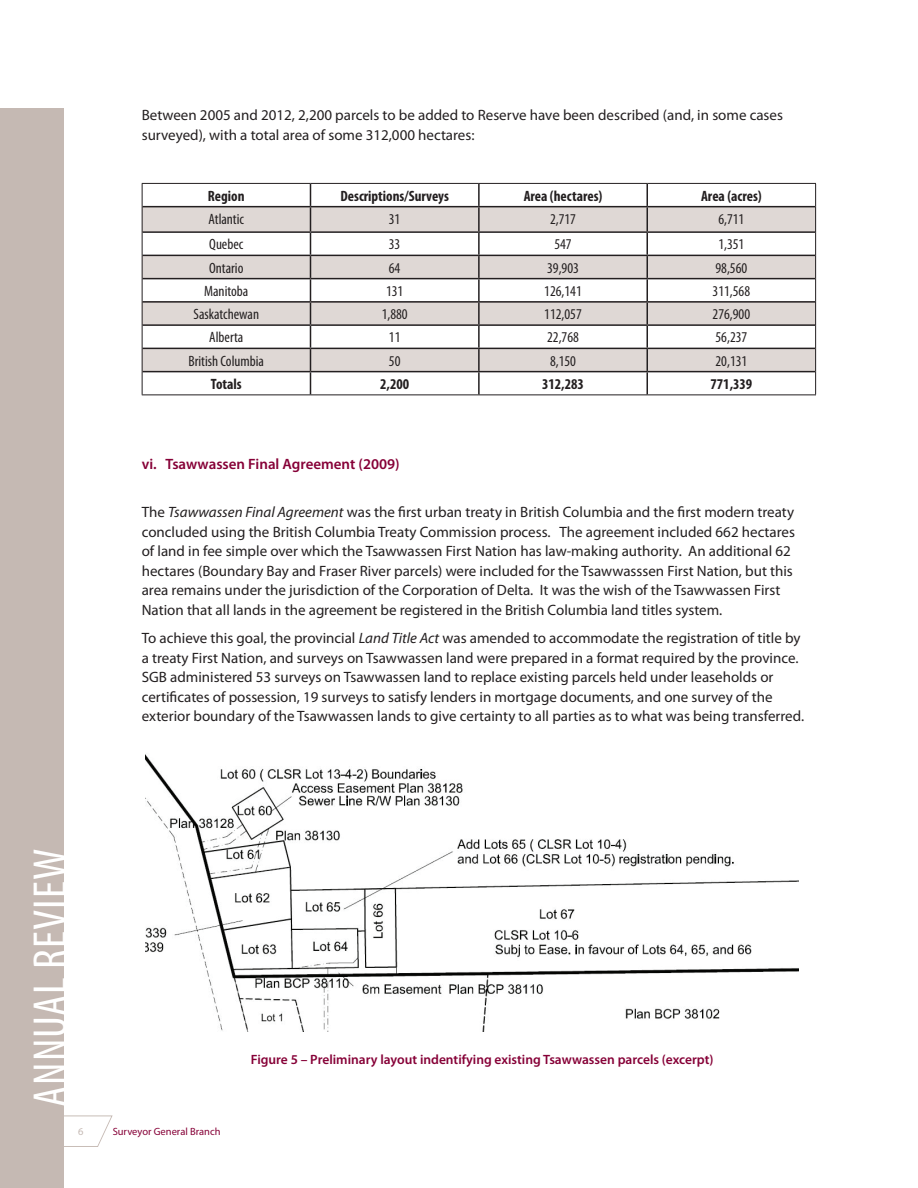
<style>
.page{position:relative;width:918px;height:1188px;background:#fff}
.page>*{position:absolute;margin:0;border:0;box-sizing:border-box;transform-origin:0 0}
.t1{font:condensed 48px "Myriad Pro";letter-spacing:.02em;color:#fff}
.t2{font:15px/19.5px "Myriad Pro";color:#231f20}
.t3{font:condensed 15px "Myriad Pro";color:#231f20}
.t4{font:700 condensed 15px "Myriad Pro";color:#231f20}
.t5{font:600 15px "Myriad Pro";color:#860037}
.t6{font:600 13.5px "Myriad Pro";color:#860037}
.t7{font:10.5px "Myriad Pro";color:#860037}
.t8{font:10.5px "Myriad Pro";color:#c5b9b3}
.s1{font-style:italic}
</style>
<div class="page">
<svg style="left:64px;top:1115px;width:49px;height:32px"></svg>
<div style="left:0;top:108px;width:64px;height:1080px;background:#c5b9b3"></div>
<div style="left:142px;top:207px;width:168px;height:25px;background:#dfd8d5"></div>
<div style="left:310px;top:207px;width:169px;height:25px;background:#dfd8d5"></div>
<div style="left:479px;top:207px;width:168px;height:25px;background:#dfd8d5"></div>
<div style="left:647px;top:207px;width:169px;height:25px;background:#dfd8d5"></div>
<div style="left:142px;top:255px;width:168px;height:24px;background:#dfd8d5"></div>
<div style="left:310px;top:255px;width:169px;height:24px;background:#dfd8d5"></div>
<div style="left:479px;top:255px;width:168px;height:24px;background:#dfd8d5"></div>
<div style="left:647px;top:255px;width:169px;height:24px;background:#dfd8d5"></div>
<div style="left:142px;top:302px;width:168px;height:23px;background:#dfd8d5"></div>
<div style="left:310px;top:302px;width:169px;height:23px;background:#dfd8d5"></div>
<div style="left:479px;top:302px;width:168px;height:23px;background:#dfd8d5"></div>
<div style="left:647px;top:302px;width:169px;height:23px;background:#dfd8d5"></div>
<div style="left:142px;top:348px;width:168px;height:24px;background:#dfd8d5"></div>
<div style="left:310px;top:348px;width:169px;height:24px;background:#dfd8d5"></div>
<div style="left:479px;top:348px;width:168px;height:24px;background:#dfd8d5"></div>
<div style="left:647px;top:348px;width:169px;height:24px;background:#dfd8d5"></div>
<hr style="left:142px;top:183px;width:168px;height:1px;background:#231f20">
<hr style="left:310px;top:183px;width:169px;height:1px;background:#231f20">
<hr style="left:479px;top:183px;width:168px;height:1px;background:#231f20">
<hr style="left:647px;top:183px;width:169px;height:1px;background:#231f20">
<svg style="left:142px;top:184px;width:1px;height:210px"></svg>
<svg style="left:815px;top:184px;width:1px;height:210px"></svg>
<hr style="left:142px;top:394px;width:168px;height:1px;background:#231f20">
<hr style="left:310px;top:394px;width:169px;height:1px;background:#231f20">
<hr style="left:479px;top:394px;width:168px;height:1px;background:#231f20">
<hr style="left:647px;top:394px;width:169px;height:1px;background:#231f20">
<hr style="left:478px;top:184px;width:2px;height:22px;background:#231f20">
<hr style="left:646px;top:184px;width:2px;height:22px;background:#231f20">
<hr style="left:142px;top:206px;width:168px;height:1px;background:#231f20">
<hr style="left:310px;top:206px;width:169px;height:1px;background:#231f20">
<hr style="left:479px;top:206px;width:168px;height:1px;background:#231f20">
<hr style="left:478px;top:207px;width:2px;height:24px;background:#231f20">
<hr style="left:647px;top:206px;width:168px;height:1px;background:#231f20">
<hr style="left:646px;top:207px;width:2px;height:24px;background:#231f20">
<hr style="left:142px;top:231px;width:168px;height:2px;background:#231f20">
<hr style="left:310px;top:231px;width:169px;height:2px;background:#231f20">
<hr style="left:479px;top:231px;width:168px;height:2px;background:#231f20">
<hr style="left:478px;top:233px;width:2px;height:22px;background:#231f20">
<hr style="left:647px;top:231px;width:168px;height:2px;background:#231f20">
<hr style="left:646px;top:233px;width:2px;height:22px;background:#231f20">
<hr style="left:142px;top:255px;width:168px;height:1px;background:#231f20">
<hr style="left:310px;top:255px;width:169px;height:1px;background:#231f20">
<hr style="left:479px;top:255px;width:168px;height:1px;background:#231f20">
<hr style="left:478px;top:256px;width:2px;height:22px;background:#231f20">
<hr style="left:647px;top:255px;width:168px;height:1px;background:#231f20">
<hr style="left:646px;top:256px;width:2px;height:22px;background:#231f20">
<hr style="left:142px;top:278px;width:168px;height:1px;background:#231f20">
<hr style="left:310px;top:278px;width:169px;height:1px;background:#231f20">
<hr style="left:479px;top:278px;width:168px;height:1px;background:#231f20">
<hr style="left:478px;top:279px;width:2px;height:22px;background:#231f20">
<hr style="left:647px;top:278px;width:168px;height:1px;background:#231f20">
<hr style="left:646px;top:279px;width:2px;height:22px;background:#231f20">
<hr style="left:142px;top:301px;width:168px;height:2px;background:#231f20">
<hr style="left:310px;top:301px;width:169px;height:2px;background:#231f20">
<hr style="left:479px;top:301px;width:168px;height:2px;background:#231f20">
<hr style="left:478px;top:303px;width:2px;height:21px;background:#231f20">
<hr style="left:647px;top:301px;width:168px;height:2px;background:#231f20">
<hr style="left:646px;top:303px;width:2px;height:21px;background:#231f20">
<hr style="left:142px;top:324px;width:168px;height:2px;background:#231f20">
<hr style="left:310px;top:324px;width:169px;height:2px;background:#231f20">
<hr style="left:479px;top:324px;width:168px;height:2px;background:#231f20">
<hr style="left:478px;top:326px;width:2px;height:22px;background:#231f20">
<hr style="left:647px;top:324px;width:168px;height:2px;background:#231f20">
<hr style="left:646px;top:326px;width:2px;height:22px;background:#231f20">
<hr style="left:142px;top:348px;width:168px;height:1px;background:#231f20">
<hr style="left:310px;top:348px;width:169px;height:1px;background:#231f20">
<hr style="left:479px;top:348px;width:168px;height:1px;background:#231f20">
<hr style="left:478px;top:349px;width:2px;height:22px;background:#231f20">
<hr style="left:647px;top:348px;width:168px;height:1px;background:#231f20">
<hr style="left:646px;top:349px;width:2px;height:22px;background:#231f20">
<hr style="left:142px;top:371px;width:168px;height:1px;background:#231f20">
<hr style="left:310px;top:371px;width:169px;height:1px;background:#231f20">
<svg style="left:310px;top:184px;width:1px;height:210px"></svg>
<hr style="left:479px;top:371px;width:168px;height:1px;background:#231f20">
<hr style="left:478px;top:372px;width:2px;height:22px;background:#231f20">
<hr style="left:647px;top:371px;width:168px;height:1px;background:#231f20">
<hr style="left:646px;top:372px;width:2px;height:22px;background:#231f20">
<img style="left:146px;top:755px;width:653px;height:276px">
<p class="t2" style="left:142px;top:105px;width:643px">Between 2005 and 2012, 2,200 parcels to be added to Reserve have been described (and, in some cases surveyed), with a total area of some 312,000 hectares:</p>
<p class="t4" style="left:208px;top:186px;width:38px">Region</p>
<p class="t4" style="left:341px;top:186px;width:110px">Descriptions/Surveys</p>
<p class="t4" style="left:524px;top:186px;width:80px">Area (hectares)</p>
<p class="t4" style="left:701px;top:186px;width:62px">Area (acres)</p>
<p class="t3" style="left:209px;top:210px;width:37px">Atlantic</p>
<p class="t3" style="left:389px;top:210px;width:13px">31</p>
<p class="t3" style="left:550px;top:210px;width:28px">2,717</p>
<p class="t3" style="left:718px;top:210px;width:28px">6,711</p>
<p class="t3" style="left:209px;top:235px;width:36px">Quebec</p>
<p class="t3" style="left:389px;top:235px;width:13px">33</p>
<p class="t3" style="left:554px;top:235px;width:19px">547</p>
<p class="t3" style="left:718px;top:235px;width:28px">1,351</p>
<p class="t3" style="left:209px;top:259px;width:36px">Ontario</p>
<p class="t3" style="left:389px;top:259px;width:13px">64</p>
<p class="t3" style="left:547px;top:259px;width:33px">39,903</p>
<p class="t3" style="left:716px;top:259px;width:33px">98,560</p>
<p class="t3" style="left:204px;top:282px;width:46px">Manitoba</p>
<p class="t3" style="left:386px;top:282px;width:19px">131</p>
<p class="t3" style="left:544px;top:282px;width:39px">126,141</p>
<p class="t3" style="left:713px;top:282px;width:39px">311,568</p>
<p class="t3" style="left:193px;top:305px;width:67px">Saskatchewan</p>
<p class="t3" style="left:382px;top:305px;width:28px">1,880</p>
<p class="t3" style="left:544px;top:305px;width:39px">112,057</p>
<p class="t3" style="left:713px;top:305px;width:39px">276,900</p>
<p class="t3" style="left:209px;top:328px;width:36px">Alberta</p>
<p class="t3" style="left:389px;top:328px;width:13px">11</p>
<p class="t3" style="left:547px;top:328px;width:33px">22,768</p>
<p class="t3" style="left:716px;top:328px;width:33px">56,237</p>
<p class="t3" style="left:189px;top:352px;width:77px">British Columbia</p>
<p class="t3" style="left:389px;top:352px;width:13px">50</p>
<p class="t3" style="left:550px;top:352px;width:28px">8,150</p>
<p class="t3" style="left:716px;top:352px;width:33px">20,131</p>
<p class="t4" style="left:211px;top:374px;width:32px">Totals</p>
<p class="t4" style="left:380px;top:374px;width:31px">2,200</p>
<p class="t4" style="left:542px;top:374px;width:43px">312,283</p>
<p class="t4" style="left:711px;top:374px;width:43px">771,339</p>
<h2 class="t5" style="left:142px;top:455px;width:259px">vi. Tsawwassen Final Agreement (2009)</h2>
<p class="t2" style="left:142px;top:502px;width:655px">The <span class="s1">Tsawwassen Final Agreement</span> was the first urban treaty in British Columbia and the first modern treaty concluded using the British Columbia Treaty Commission process. The agreement included 662 hectares of land in fee simple over which the Tsawwassen First Nation has law-making authority. An additional 62 hectares (Boundary Bay and Fraser River parcels) were included for the Tsawwasssen First Nation, but this area remains under the jurisdiction of the Corporation of Delta. It was the wish of the Tsawwassen First Nation that all lands in the agreement be registered in the British Columbia land titles system.</p>
<p class="t2" style="left:142px;top:628px;width:664px">To achieve this goal, the provincial <span class="s1">Land Title Act</span> was amended to accommodate the registration of title by a treaty First Nation, and surveys on Tsawwassen land were prepared in a format required by the province.<br>SGB administered 53 surveys on Tsawwassen land to replace existing parcels held under leaseholds or certificates of possession, 19 surveys to satisfy lenders in mortgage documents, and one survey of the exterior boundary of the Tsawwassen lands to give certainty to all parties as to what was being transferred.</p>
<h1 class="t1" style="left:21px;top:1107px;width:259px;rotate:-90deg">AnnuAl Review</h1>
<p class="t8" style="left:78px;top:1125px;width:7px">6</p>
<p class="t7" style="left:113px;top:1125px;width:109px">Surveyor General Branch</p>
<p class="t6" style="left:251px;top:1051px;width:464px">Figure 5 – Preliminary layout indentifying existing Tsawwassen parcels (excerpt)</p>
</div>
